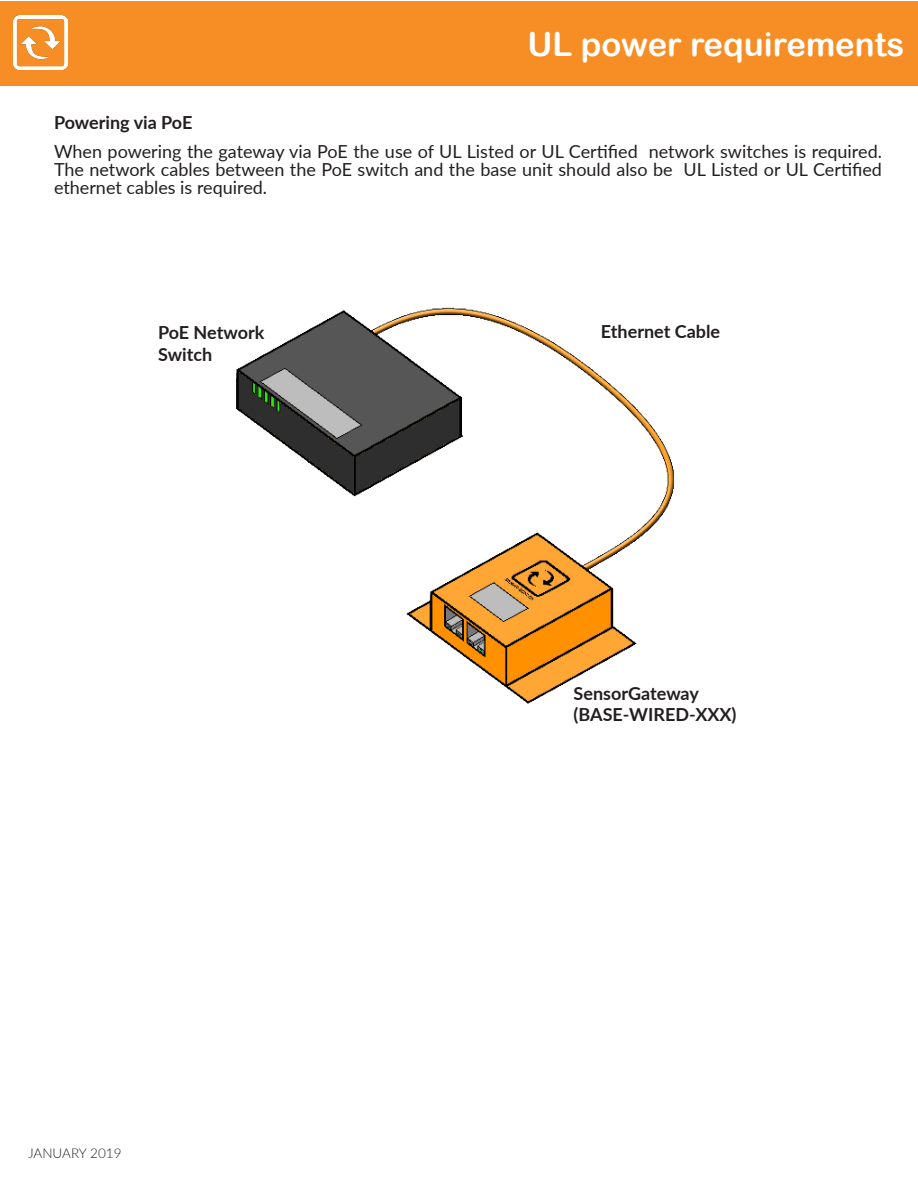
<style>
.page{position:relative;width:918px;height:1188px;background:#fff}
.page>*{position:absolute;margin:0;border:0;box-sizing:border-box;transform-origin:0 0}
.t1{font:33px "Arial Rounded MT Bold";color:#fff}
.Paragraph_Style_2{font:18px/18px "Lato";color:#231f20;text-align:justify}
.t2{font:700 18px/21.6px "Lato";color:#231f20}
.t3{font:300 13.5px "Lato";color:#231f20}
</style>
<div class="page">
<div style="left:0;top:1px;width:918px;height:84px;background:#f68e25"></div>
<img style="left:13px;top:15px;width:54px;height:55px">
<img style="left:236px;top:307px;width:438px;height:397px">
<p class="t2" style="left:54px;top:111px;width:140px">Powering via PoE</p>
<p class="t1" style="left:528px;top:25px;width:378px">UL power requirements</p>
<p class="Paragraph_Style_2" style="left:54px;top:142px;width:830px">When powering the gateway via PoE the use of UL Listed or UL Certified network switches is required.<br>The network cables between the PoE switch and the base unit should also be UL Listed or UL Certified ethernet cables is required.</p>
<p class="t2" style="left:158px;top:321px;width:108px">PoE Network<br>Switch</p>
<p class="t2" style="left:601px;top:320px;width:121px">Ethernet Cable</p>
<p class="t3" style="left:28px;top:1143px;width:95px">JANUARY 2019</p>
<p class="t2" style="left:574px;top:682px;width:164px">SensorGateway (BASE-WIRED-XXX)</p>
</div>
